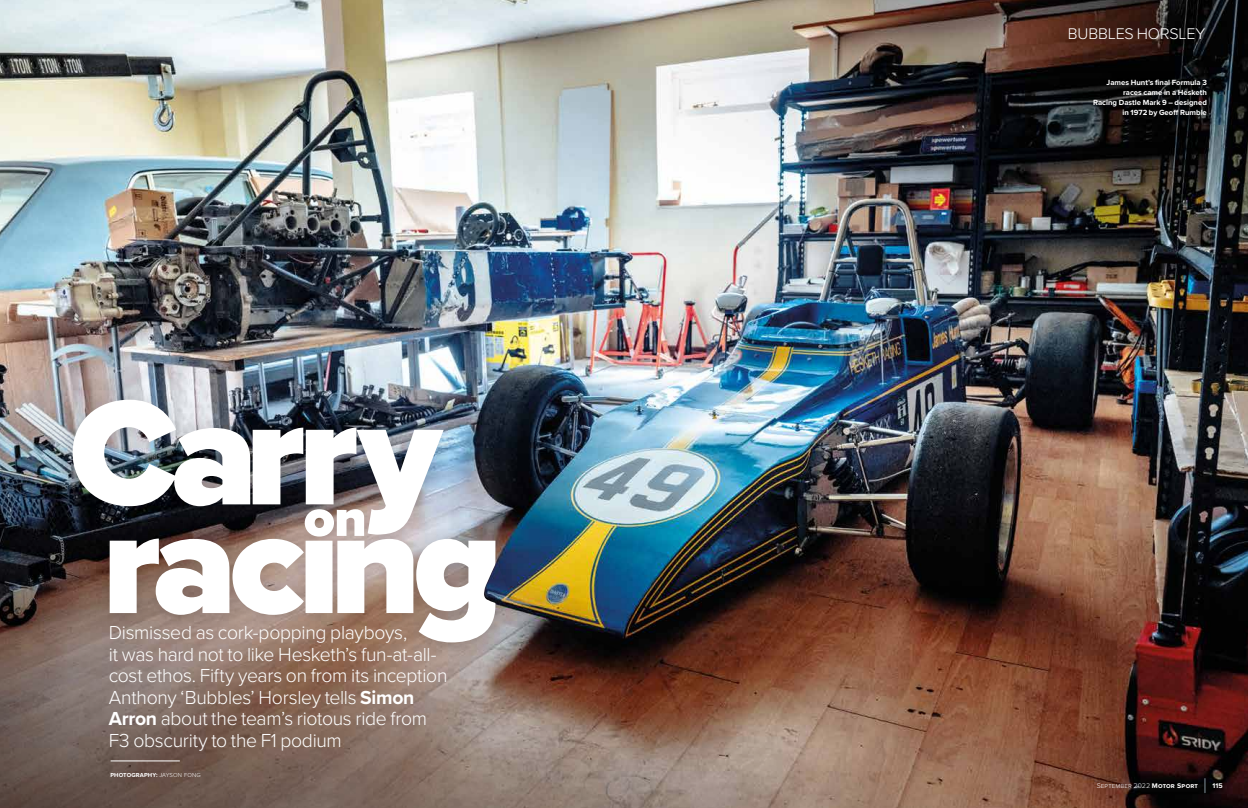
<style>
.page{position:relative;width:1248px;height:808px;background:#fff}
.page>*{position:absolute;margin:0;border:0;box-sizing:border-box;transform-origin:0 0}
.t1{font:900 53.9px "Proxima Nova";color:#fff}
.t2{font:300 19.5px/21.5px "Proxima Nova";letter-spacing:-.015em;color:#fff}
.t3{font:300 16px "Proxima Nova";letter-spacing:-.005em;color:#fff}
.t4{font:700 7.8px/10px "Proxima Nova";color:#fff;text-align:right}
.t5{font:300 7px "Proxima Nova";letter-spacing:.015em;color:#fff}
.t6{font:700 7px "Proxima Nova";color:#fff}
.t7{font:700 6px "Proxima Nova";letter-spacing:.02em;color:#fff}
.s1{font-weight:700}
.s2{font-weight:300}
</style>
<div class="page">
<img style="left:0;top:0;width:1247px;height:808px">
<img style="left:0;top:337px;width:1092px;height:471px">
<svg style="left:1204px;top:778px;width:1px;height:15px"></svg>
<hr style="left:111px;top:761px;width:69px;height:1px;background:#fff">
<div style="left:1084px;top:70px;width:131px;height:55px;background:#000;opacity:.75"></div>
<div style="left:54px;top:381px;width:460px;height:280px;background:#000;opacity:.2"></div>
<img style="left:73px;top:400px;width:370px;height:135px">
<svg style="left:110px;top:538px;width:385px;height:104px"></svg>
<img style="left:483px;top:561px;width:32px;height:48px">
<h1 class="t1" style="left:304px;top:487px;width:64px">on</h1>
<p class="t2" style="left:109px;top:621px;width:340px">Dismissed as cork-popping playboys,<br>it was hard not to like Hesketh’s fun-at-all&shy;cost ethos. Fifty years on from its inception Anthony ‘Bubbles’ Horsley tells <span class="s1">Simon Arron</span> about the team’s riotous ride from F3 obscurity to the F1 podium</p>
<p class="t7" style="left:110px;top:770px;width:92px">PHOTOGRAPHY: <span class="s2">JAYSON FONG</span></p>
<p class="t3" style="left:1067px;top:22px;width:139px">BUBBLES HORSLEY</p>
<p class="t4" style="left:1093px;top:77px;width:115px">James Hunt’s final Formula 3 races came in a Hesketh<br>Racing Dastle Mark 9 – designed in 1972 by Geoff Rumble</p>
<p class="t5" style="left:1096px;top:781px;width:103px">September 2022 <span class="s1">Motor Sport</span></p>
<p class="t6" style="left:1212px;top:781px;width:12px">115</p>
</div>
